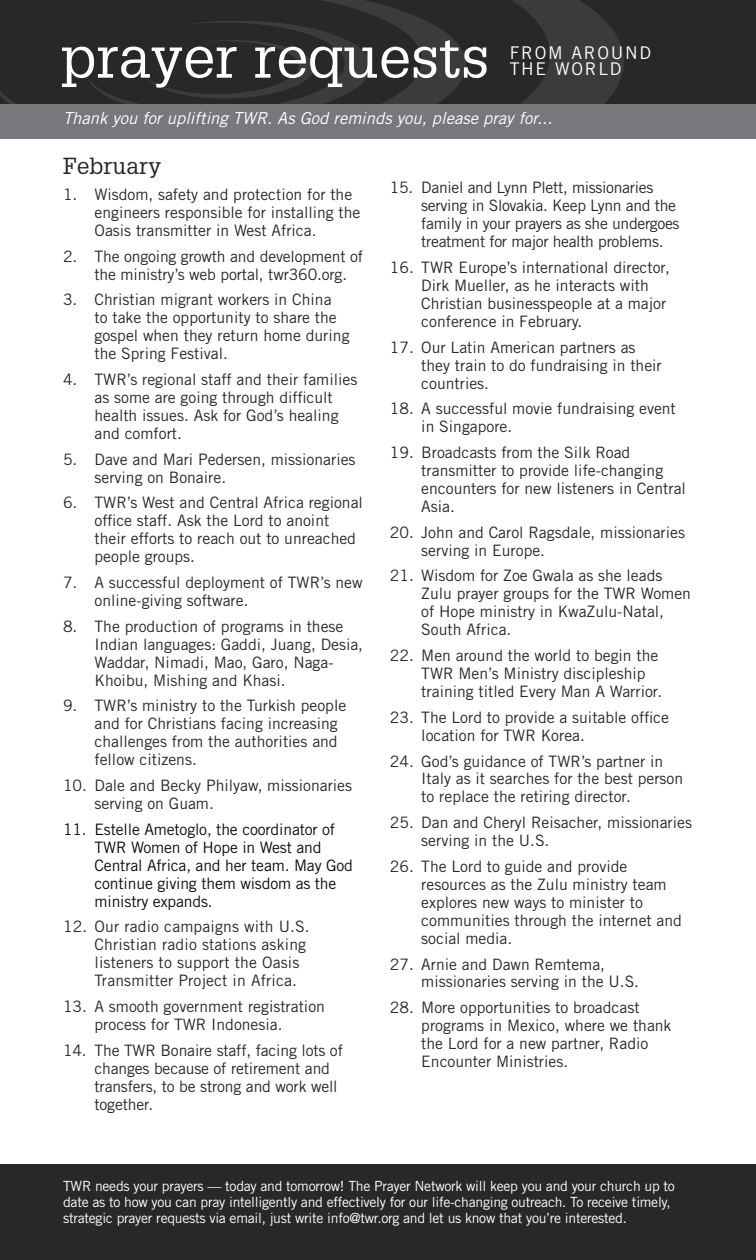
<style>
.page{position:relative;width:756px;height:1260px;background:#fff}
.page>*{position:absolute;margin:0;border:0;box-sizing:border-box;transform-origin:0 0}
.t1{font:57.75px "Glypha LT Std";color:#fff}
.t2{font:22.75px "Glypha LT Std";color:#292829}
.t3{font:17.5px/16.6px "Trade Gothic LT Std";letter-spacing:.1em;color:#fff}
.t4{font:italic 16.62px "Trade Gothic LT Std";color:#fff}
.t5{font:15.75px/18px "Trade Gothic LT Std";color:#292829}
.t6{font:15.75px/18px "Trade Gothic LT Std";letter-spacing:-.01em;color:#0d0d0d}
.t7{font:15.75px/18px "Trade Gothic LT Std";letter-spacing:-.02em;color:#292829}
.t8{font:14px/15.8px "Trade Gothic LT Std";letter-spacing:-.02em;color:#fff}
</style>
<div class="page">
<div style="left:0;top:0;width:756px;height:126px;background:#292829"></div>
<svg style="left:512px;top:0;width:112px;height:104px"></svg>
<svg style="left:0;top:0;width:466px;height:104px"></svg>
<svg style="left:87px;top:21px;width:285px;height:83px"></svg>
<div style="left:0;top:104px;width:756px;height:35px;background:#77787b"></div>
<div style="left:0;top:1164px;width:756px;height:96px;background:#292829"></div>
<h1 class="t1" style="left:61px;top:22px;width:430px">prayer requests</h1>
<p class="t3" style="left:510px;top:44px;width:143px">FROM AROUND<br>THE WORLD</p>
<p class="t4" style="left:63px;top:108px;width:491px">Thank you for uplifting TWR. As God reminds you, please pray for...</p>
<h2 class="t2" style="left:63px;top:152px;width:100px">February</h2>
<p class="t5" style="left:94px;top:185px;width:267px;text-indent:-32px">1. Wisdom, safety and protection for the engineers responsible for installing the<br>Oasis transmitter in West Africa.</p>
<p class="t5" style="left:94px;top:247px;width:270px;text-indent:-32px">2. The ongoing growth and development of the ministry’s web portal, twr360.org.</p>
<p class="t5" style="left:94px;top:291px;width:257px;text-indent:-32px">3. Christian migrant workers in China<br>to take the opportunity to share the gospel when they return home during the Spring Festival.</p>
<p class="t5" style="left:94px;top:370px;width:264px;text-indent:-32px">4. TWR’s regional staff and their families as some are going through difficult health issues. Ask for God’s healing and comfort.</p>
<p class="t5" style="left:94px;top:450px;width:263px;text-indent:-32px">5. Dave and Mari Pedersen, missionaries serving on Bonaire.</p>
<p class="t5" style="left:94px;top:494px;width:270px;text-indent:-32px">6. TWR’s West and Central Africa regional office staff. Ask the Lord to anoint their efforts to reach out to unreached people groups.</p>
<p class="t5" style="left:94px;top:573px;width:270px;text-indent:-32px">7. A successful deployment of TWR’s new online-giving software.</p>
<p class="t5" style="left:94px;top:617px;width:270px;text-indent:-32px">8. The production of programs in these Indian languages: Gaddi, Juang, Desia, Waddar, Nimadi, Mao, Garo, Naga-Khoibu, Mishing and Khasi.</p>
<p class="t5" style="left:94px;top:697px;width:253px;text-indent:-32px">9. TWR’s ministry to the Turkish people and for Christians facing increasing challenges from the authorities and fellow citizens.</p>
<p class="t5" style="left:94px;top:776px;width:259px;text-indent:-32px">10. Dale and Becky Philyaw, missionaries serving on Guam.</p>
<p class="t6" style="left:94px;top:820px;width:260px;text-indent:-32px">11. Estelle Ametoglo, the coordinator of<br>TWR Women of Hope in West and<br>Central Africa, and her team. May God continue giving them wisdom as the ministry expands.</p>
<p class="t5" style="left:94px;top:918px;width:217px;text-indent:-32px">12. Our radio campaigns with U.S.<br>Christian radio stations asking listeners to support the Oasis<br>Transmitter Project in Africa.</p>
<p class="t5" style="left:94px;top:997px;width:232px;text-indent:-32px">13. A smooth government registration process for TWR Indonesia.</p>
<p class="t5" style="left:94px;top:1041px;width:250px;text-indent:-32px">14. The TWR Bonaire staff, facing lots of changes because of retirement and transfers, to be strong and work well together.</p>
<p class="t7" style="left:421px;top:179px;width:260px;text-indent:-32px">15. Daniel and Lynn Plett, missionaries serving in Slovakia. Keep Lynn and the family in your prayers as she undergoes treatment for major health problems.</p>
<p class="t5" style="left:421px;top:258px;width:250px;text-indent:-32px">16. TWR Europe’s international director, Dirk Mueller, as he interacts with Christian businesspeople at a major conference in February.</p>
<p class="t5" style="left:421px;top:338px;width:242px;text-indent:-32px">17. Our Latin American partners as they train to do fundraising in their countries.</p>
<p class="t5" style="left:421px;top:400px;width:256px;text-indent:-32px">18. A successful movie fundraising event in Singapore.</p>
<p class="t5" style="left:421px;top:443px;width:266px;text-indent:-32px">19. Broadcasts from the Silk Road transmitter to provide life-changing encounters for new listeners in Central<br>Asia.</p>
<p class="t5" style="left:421px;top:523px;width:265px;text-indent:-32px">20. John and Carol Ragsdale, missionaries serving in Europe.</p>
<p class="t5" style="left:421px;top:567px;width:271px;text-indent:-32px">21. Wisdom for Zoe Gwala as she leads<br>Zulu prayer groups for the TWR Women of Hope ministry in KwaZulu-Natal,<br>South Africa.</p>
<p class="t5" style="left:421px;top:646px;width:242px;text-indent:-32px">22. Men around the world to begin the<br>TWR Men’s Ministry discipleship training titled Every Man A Warrior.</p>
<p class="t5" style="left:421px;top:708px;width:249px;text-indent:-32px">23. The Lord to provide a suitable office location for TWR Korea.</p>
<p class="t5" style="left:421px;top:752px;width:263px;text-indent:-32px">24. God’s guidance of TWR’s partner in<br>Italy as it searches for the best person to replace the retiring director.</p>
<p class="t5" style="left:421px;top:813px;width:272px;text-indent:-32px">25. Dan and Cheryl Reisacher, missionaries serving in the U.S.</p>
<p class="t5" style="left:421px;top:857px;width:262px;text-indent:-32px">26. The Lord to guide and provide resources as the Zulu ministry team explores new ways to minister to communities through the internet and social media.</p>
<p class="t5" style="left:421px;top:955px;width:219px;text-indent:-32px">27. Arnie and Dawn Remtema, missionaries serving in the U.S.</p>
<p class="t5" style="left:421px;top:998px;width:252px;text-indent:-32px">28. More opportunities to broadcast programs in Mexico, where we thank the Lord for a new partner, Radio<br>Encounter Ministries.</p>
<p class="t8" style="left:63px;top:1178px;width:613px">TWR needs your prayers — today and tomorrow! The Prayer Network will keep you and your church up to date as to how you can pray intelligently and effectively for our life-changing outreach. To receive timely, strategic prayer requests via email, just write info@twr.org and let us know that you’re interested.</p>
</div>
